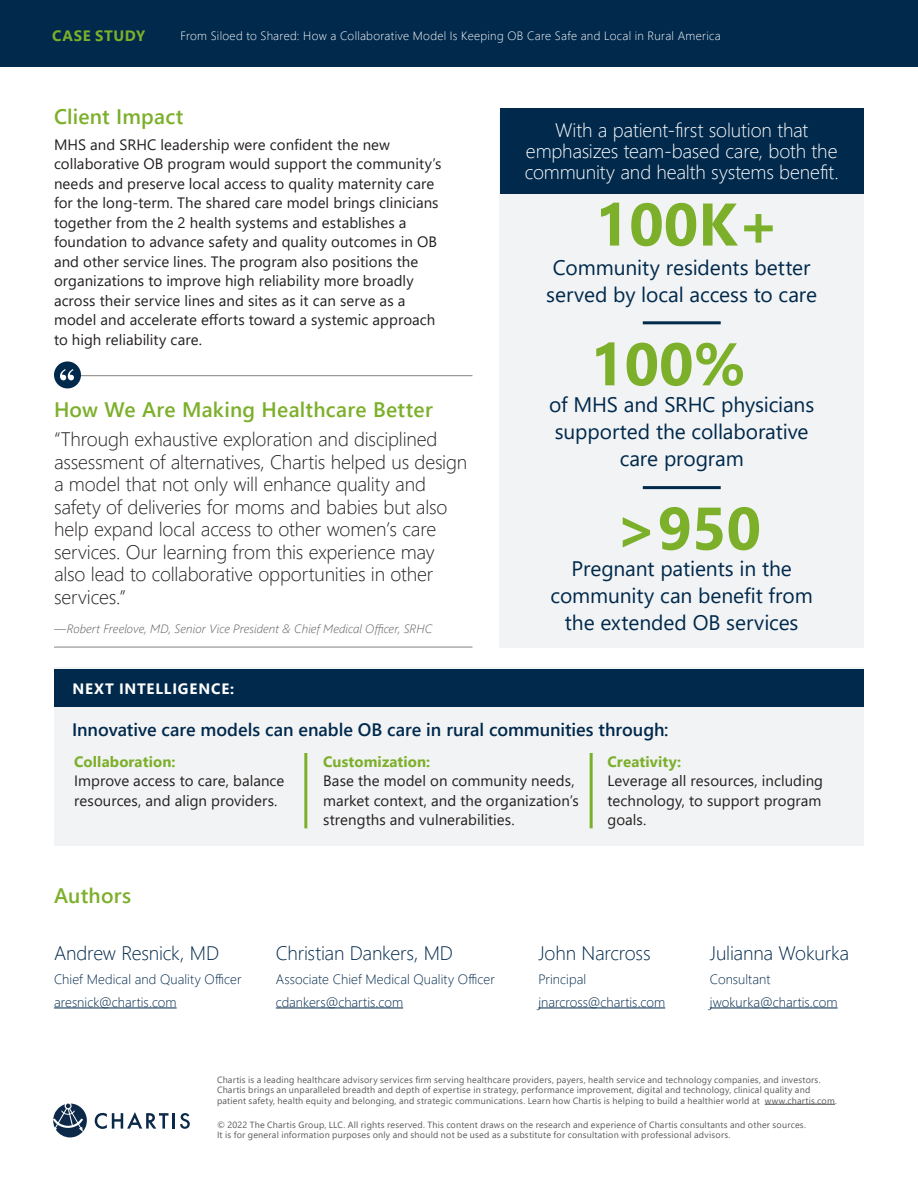
<style>
.page{position:relative;width:918px;height:1188px;background:#fff}
.page>*{position:absolute;margin:0;border:0;box-sizing:border-box;transform-origin:0 0}
.Chartis_-_Stat_Large{font:700 60px "Segoe UI";color:#7caf2a}
.Chartis_-_Stat_Subti{font:21px/27px "Segoe UI";letter-spacing:-.005em;color:#00294c;text-align:center}
.Chartis_-_Body_Headi{font:600 21px "Segoe UI";letter-spacing:.01em;color:#7caf2a}
.Chartis_-_Quote{font:300 19.5px/22.5px "Segoe UI";letter-spacing:-.01em;color:#231f20}
.Chartis_-_Callout_Te{font:300 19.5px/21px "Segoe UI";letter-spacing:-.01em;color:#fff;text-align:center}
.Chartis_-_Author_Nam{font:300 19.5px "Segoe UI";letter-spacing:-.01em;color:#00294c}
.Chartis_-_Body_Empha{font:600 18px "Segoe UI";letter-spacing:-.005em;color:#00294c}
.Chartis_-_Body_Copy{font:15px/19.5px "Segoe UI";letter-spacing:.005em;color:#231f20}
.Chartis_-_Callout_He{font:700 15px "Segoe UI";letter-spacing:.01em;color:#7caf2a}
.Chartis_-_Body_Headi-2{font:700 15px "Segoe UI";letter-spacing:.055em;color:#fff}
.Chartis_-_Callout_He-2{font:700 15px "Segoe UI";letter-spacing:.04em;color:#7caf2a}
.Chartis_-_Author_Tit{font:300 13.5px "Segoe UI";letter-spacing:.005em;color:#00294c}
.Chartis_-_Author_Ema{font:300 13.5px "Segoe UI";color:#00294c}
.t1{font:300 12px "Segoe UI";letter-spacing:.025em;color:#fff}
.Chartis_-_Quote_Attr{font:italic 300 12px "Segoe UI";letter-spacing:.01em;color:#5b5857}
.t2{font:9px/10.5px "Segoe UI";letter-spacing:.025em;color:#5b5857}
</style>
<div class="page">
<div style="left:0;top:0;width:918px;height:68px;background:#00294c"></div>
<hr style="left:765px;top:1104px;width:70px;height:1px;background:#5b5857">
<svg style="left:53px;top:1104px;width:34px;height:33px"></svg>
<svg style="left:95px;top:1112px;width:95px;height:17px"></svg>
<hr style="left:54px;top:647px;width:418px;height:1px;background:#848281">
<hr style="left:81px;top:375px;width:391px;height:1px;background:#848281">
<div style="left:500px;top:112px;width:364px;height:536px;background:#f2f3f4"></div>
<div style="left:500px;top:108px;width:364px;height:85px;background:#00294c"></div>
<div style="left:54px;top:668px;width:810px;height:178px;background:#f2f3f4"></div>
<div style="left:54px;top:669px;width:810px;height:38px;background:#00294c"></div>
<svg style="left:54px;top:361px;width:27px;height:27px"></svg>
<hr style="left:643px;top:321px;width:78px;height:3px;background:#00294c">
<hr style="left:643px;top:486px;width:78px;height:3px;background:#00294c">
<hr style="left:304px;top:753px;width:3px;height:75px;background:#7caf2a">
<hr style="left:590px;top:753px;width:3px;height:75px;background:#7caf2a">
<hr style="left:54px;top:1008px;width:123px;height:1px;background:#00294c">
<hr style="left:276px;top:1008px;width:127px;height:1px;background:#00294c">
<hr style="left:710px;top:1008px;width:128px;height:1px;background:#00294c">
<hr style="left:538px;top:1008px;width:127px;height:1px;background:#00294c">
<p class="Chartis_-_Callout_He-2" style="left:52px;top:22px;width:94px">CASE STUDY</p>
<p class="t1" style="left:180px;top:25px;width:542px">From Siloed to Shared: How a Collaborative Model Is Keeping OB Care Safe and Local in Rural America</p>
<p class="Chartis_-_Body_Headi" style="left:54px;top:96px;width:131px">Client Impact</p>
<p class="Chartis_-_Body_Copy" style="left:54px;top:133px;width:389px">MHS and SRHC leadership were confident the new collaborative OB program would support the community’s needs and preserve local access to quality maternity care for the long-term. The shared care model brings clinicians together from the 2 health systems and establishes a foundation to advance safety and quality outcomes in OB and other service lines. The program also positions the organizations to improve high reliability more broadly across their service lines and sites as it can serve as a model and accelerate efforts toward a systemic approach to high reliability care.</p>
<p class="Chartis_-_Body_Headi" style="left:54px;top:390px;width:380px">How We Are Making Healthcare Better</p>
<p class="Chartis_-_Quote" style="left:54px;top:426px;width:415px">“Through exhaustive exploration and disciplined assessment of alternatives, Chartis helped us design a model that not only will enhance quality and safety of deliveries for moms and babies but also help expand local access to other women’s care services. Our learning from this experience may also lead to collaborative opportunities in other services.”</p>
<p class="Chartis_-_Quote_Attr" style="left:54px;top:618px;width:380px">—Robert Freelove, MD, Senior Vice President &amp; Chief Medical Officer, SRHC</p>
<p class="Chartis_-_Body_Headi-2" style="left:72px;top:674px;width:163px">NEXT INTELLIGENCE:</p>
<p class="Chartis_-_Callout_Te" style="left:525px;top:118px;width:315px">With a patient-first solution that emphasizes team-based care, both the community and health systems benefit.</p>
<p class="Chartis_-_Stat_Large" style="left:595px;top:168px;width:186px">100K+</p>
<p class="Chartis_-_Stat_Subti" style="left:546px;top:252px;width:272px">Community residents better served by local access to care</p>
<p class="Chartis_-_Stat_Large" style="left:590px;top:307px;width:157px">100%</p>
<p class="Chartis_-_Stat_Subti" style="left:549px;top:389px;width:267px">of MHS and SRHC physicians supported the collaborative care program</p>
<p class="Chartis_-_Stat_Large" style="left:615px;top:472px;width:147px">&gt;950</p>
<p class="Chartis_-_Stat_Subti" style="left:551px;top:553px;width:264px">Pregnant patients in the community can benefit from the extended OB services</p>
<p class="Chartis_-_Body_Empha" style="left:72px;top:712px;width:598px">Innovative care models can enable OB care in rural communities through:</p>
<p class="Chartis_-_Callout_He" style="left:74px;top:747px;width:103px">Collaboration:</p>
<p class="Chartis_-_Body_Copy" style="left:74px;top:770px;width:212px">Improve access to care, balance resources, and align providers.</p>
<p class="Chartis_-_Body_Headi" style="left:54px;top:876px;width:79px">Authors</p>
<p class="Chartis_-_Callout_He" style="left:323px;top:747px;width:109px">Customization:</p>
<p class="Chartis_-_Body_Copy" style="left:323px;top:770px;width:257px">Base the model on community needs, market context, and the organization’s strengths and vulnerabilities.</p>
<p class="Chartis_-_Callout_He" style="left:608px;top:747px;width:75px">Creativity:</p>
<p class="Chartis_-_Body_Copy" style="left:608px;top:770px;width:217px;text-align:justify">Leverage all resources, including technology, to support program goals.</p>
<p class="Chartis_-_Author_Nam" style="left:54px;top:935px;width:167px">Andrew Resnick, MD</p>
<p class="Chartis_-_Author_Tit" style="left:54px;top:966px;width:189px">Chief Medical and Quality Officer</p>
<p class="Chartis_-_Author_Ema" style="left:54px;top:989px;width:124px">aresnick@chartis.com</p>
<p class="Chartis_-_Author_Nam" style="left:276px;top:935px;width:179px">Christian Dankers, MD</p>
<p class="Chartis_-_Author_Tit" style="left:276px;top:966px;width:221px">Associate Chief Medical Quality Officer</p>
<p class="Chartis_-_Author_Ema" style="left:276px;top:989px;width:129px">cdankers@chartis.com</p>
<p class="Chartis_-_Author_Nam" style="left:538px;top:935px;width:114px">John Narcross</p>
<p class="Chartis_-_Author_Tit" style="left:538px;top:966px;width:49px">Principal</p>
<p class="Chartis_-_Author_Ema" style="left:538px;top:989px;width:128px">jnarcross@chartis.com</p>
<p class="Chartis_-_Author_Nam" style="left:710px;top:935px;width:141px">Julianna Wokurka</p>
<p class="Chartis_-_Author_Tit" style="left:710px;top:966px;width:62px">Consultant</p>
<p class="Chartis_-_Author_Ema" style="left:710px;top:989px;width:129px">jwokurka@chartis.com</p>
<p class="t2" style="left:217px;top:1073px;width:621px">Chartis is a leading healthcare advisory services firm serving healthcare providers, payers, health service and technology companies, and investors.<br>Chartis brings an unparalleled breadth and depth of expertise in strategy, performance improvement, digital and technology, clinical quality and patient safety, health equity and belonging, and strategic communications. Learn how Chartis is helping to build a healthier world at www.chartis.com.</p>
<p class="t2" style="left:217px;top:1118px;width:591px">© 2022 The Chartis Group, LLC. All rights reserved. This content draws on the research and experience of Chartis consultants and other sources.<br>It is for general information purposes only and should not be used as a substitute for consultation with professional advisors.</p>
</div>
